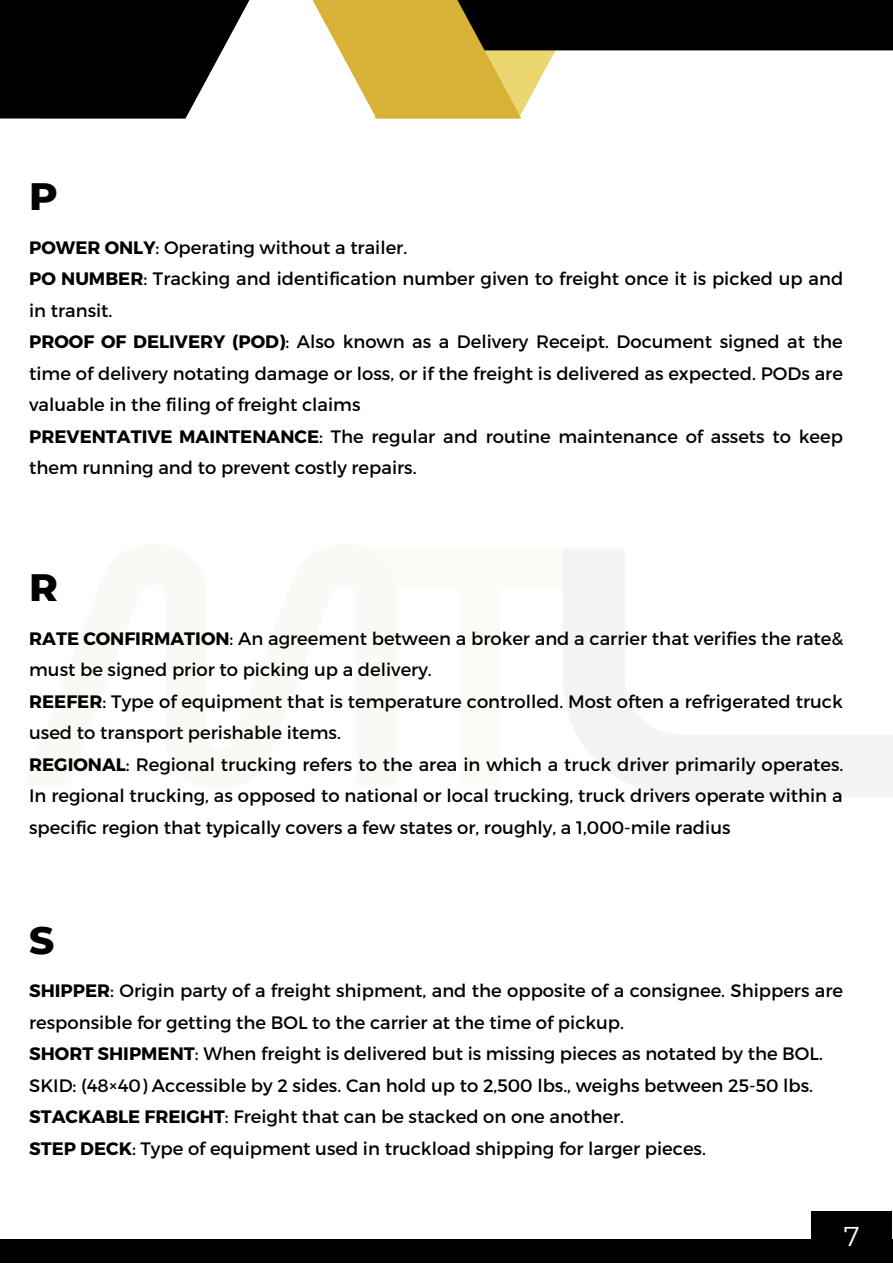
<style>
.page{position:relative;width:893px;height:1264px;background:#fff}
.page>*{position:absolute;margin:0;border:0;box-sizing:border-box;transform-origin:0 0}
.t1{font:800 39px "Montserrat";color:#000}
.t2{font:27.15px "Montserrat";color:#fff}
.t3{font:18px/31.5px "Montserrat";color:#000}
.s1{font-weight:700}
</style>
<div class="page">
<svg style="left:0;top:0;width:892px;height:118px"></svg>
<div style="left:0;top:1239px;width:892px;height:23px;background:#000"></div>
<div style="left:811px;top:1210px;width:81px;height:52px;background:#000"></div>
<h1 class="t1" style="left:29px;top:172px;width:30px">P</h1>
<p class="t3" style="left:29px;top:230px;width:815px"><span class="s1">POWER ONLY</span>: Operating without a trailer.<br><span class="s1">PO NUMBER</span>: Tracking and identification number given to freight once it is picked up and in transit.<br><span class="s1">PROOF OF DELIVERY (POD)</span>: Also known as a Delivery Receipt. Document signed at the time of delivery notating damage or loss, or if the freight is delivered as expected. PODs are valuable in the filing of freight claims<br><span class="s1">PREVENTATIVE MAINTENANCE</span>: The regular and routine maintenance of assets to keep them running and to prevent costly repairs.</p>
<h1 class="t1" style="left:29px;top:563px;width:30px">R</h1>
<p class="t3" style="left:29px;top:622px;width:815px"><span class="s1">RATE CONFIRMATION</span>: An agreement between a broker and a carrier that verifies the rate&amp; must be signed prior to picking up a delivery.<br><span class="s1">REEFER</span>: Type of equipment that is temperature controlled. Most often a refrigerated truck used to transport perishable items.<br><span class="s1">REGIONAL</span>: Regional trucking refers to the area in which a truck driver primarily operates.<br>In regional trucking, as opposed to national or local trucking, truck drivers operate within a specific region that typically covers a few states or, roughly, a 1,000-mile radius</p>
<h1 class="t1" style="left:29px;top:915px;width:27px">S</h1>
<p class="t3" style="left:29px;top:974px;width:815px"><span class="s1">SHIPPER</span>: Origin party of a freight shipment, and the opposite of a consignee. Shippers are responsible for getting the BOL to the carrier at the time of pickup.<br><span class="s1">SHORT SHIPMENT</span>: When freight is delivered but is missing pieces as notated by the BOL.<br>SKID: (48×40) Accessible by 2 sides. Can hold up to 2,500 lbs., weighs between 25-50 lbs.<br><span class="s1">STACKABLE FREIGHT</span>: Freight that can be stacked on one another.<br><span class="s1">STEP DECK</span>: Type of equipment used in truckload shipping for larger pieces.</p>
<h2 class="t2" style="left:843px;top:1219px;width:17px">7</h2>
</div>
